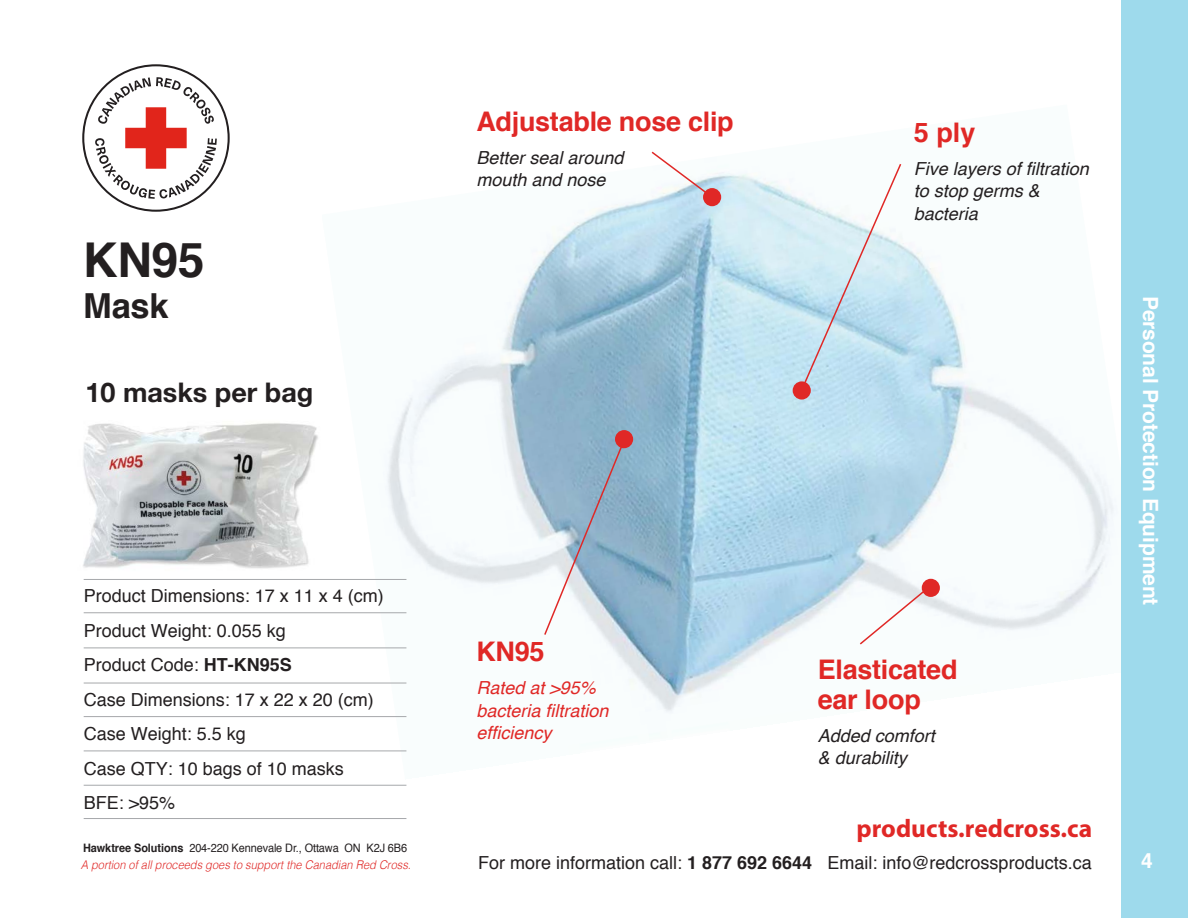
<style>
.page{position:relative;width:1188px;height:918px;background:#fff}
.page>*{position:absolute;margin:0;border:0;box-sizing:border-box;transform-origin:0 0}
.t1{font:700 48px "Helvetica";color:#231f20}
.t2{font:700 34.5px "Helvetica";color:#231f20}
.t3{font:700 27px/30px "Helvetica";letter-spacing:-.01em;color:#e02826}
.t4{font:700 27px "Helvetica Neue";color:#231f20}
.t5{font:700 25.5px "Myriad Pro";color:#e02826}
.t6{font:700 21px "Helvetica";letter-spacing:-.005em;color:#fff}
.t7{font:18px/34.5px "Helvetica";color:#231f20}
.t8{font:italic 18px/22.5px "Helvetica";color:#231f20}
.t9{font:italic 18px/22.5px "Helvetica";color:#e02826}
.t10{font:italic 300 12px "Helvetica";color:#e02826;scale:.92 1}
.t11{font:11.7px "Helvetica";letter-spacing:-.01em;color:#231f20;scale:.94 1}
.s1{font-weight:700}
</style>
<div class="page">
<img style="left:83px;top:423px;width:235px;height:146px">
<img style="left:322px;top:104px;width:800px;height:676px">
<svg style="left:82px;top:64px;width:148px;height:148px"></svg>
<div style="left:922px;top:579px;width:18px;height:18px;background:#e02826;border-radius:50%"></div>
<div style="left:703px;top:188px;width:18px;height:18px;background:#e02826;border-radius:50%"></div>
<svg style="left:793px;top:381px;width:18px;height:19px"></svg>
<svg style="left:650px;top:150px;width:64px;height:49px"></svg>
<svg style="left:798px;top:162px;width:105px;height:235px"></svg>
<svg style="left:858px;top:585px;width:74px;height:61px"></svg>
<svg style="left:543px;top:434px;width:85px;height:203px"></svg>
<hr style="left:84px;top:818px;width:322px;height:1px;background:#a6a8ab">
<hr style="left:84px;top:785px;width:322px;height:1px;background:#a6a8ab">
<hr style="left:84px;top:751px;width:322px;height:1px;background:#a6a8ab">
<hr style="left:84px;top:716px;width:322px;height:1px;background:#a6a8ab">
<hr style="left:84px;top:683px;width:322px;height:1px;background:#a6a8ab">
<hr style="left:84px;top:648px;width:322px;height:1px;background:#a6a8ab">
<hr style="left:84px;top:612px;width:322px;height:1px;background:#a6a8ab">
<hr style="left:84px;top:579px;width:322px;height:1px;background:#a6a8ab">
<div style="left:1122px;top:0;width:66px;height:918px;background:#9edaec"></div>
<div style="left:615px;top:430px;width:18px;height:18px;background:#e02826;border-radius:50%"></div>
<h1 class="t1" style="left:83px;top:222px;width:123px">KN95</h1>
<h2 class="t2" style="left:83px;top:278px;width:87px">Mask</h2>
<h3 class="t4" style="left:85px;top:371px;width:229px">10 masks per bag</h3>
<p class="t7" style="left:84px;top:579px;width:302px">Product Dimensions: 17 x 11 x 4 (cm)<br>Product Weight: 0.055 kg<br>Product Code: <span class="s1">HT-KN95S<br></span>Case Dimensions: 17 x 22 x 20 (cm)<br>Case Weight: 5.5 kg<br>Case QTY: 10 bags of 10 masks<br>BFE: &gt;95%</p>
<p class="t11" style="left:83px;top:839px;width:346px"><span class="s1">Hawktree Solutions</span> 204-220 Kennevale Dr., Ottawa ON K2J 6B6</p>
<p class="t10" style="left:81px;top:854px;width:360px">A portion of all proceeds goes to support the Canadian Red Cross.</p>
<h3 class="t3" style="left:476px;top:107px;width:259px">Adjustable nose clip</h3>
<p class="t8" style="left:476px;top:147px;width:149px">Better seal around mouth and nose</p>
<h3 class="t3" style="left:914px;top:118px;width:63px">5 ply</h3>
<p class="t8" style="left:914px;top:158px;width:177px">Five layers of filtration to stop germs &amp; bacteria</p>
<h3 class="t3" style="left:476px;top:637px;width:70px">KN95</h3>
<p class="t9" style="left:476px;top:677px;width:134px">Rated at &gt;95% bacteria filtration efficiency</p>
<h3 class="t3" style="left:818px;top:655px;width:141px">Elasticated ear loop</h3>
<p class="t8" style="left:818px;top:725px;width:119px">Added comfort &amp; durability</p>
<h3 class="t5" style="left:857px;top:812px;width:237px">products.redcross.ca</h3>
<p class="t7" style="left:478px;top:846px;width:615px">For more information call: <span class="s1">1 877 692 6644</span> Email: info@redcrossproducts.ca</p>
<p class="t6" style="left:1167px;top:296px;width:311px;rotate:90deg">Personal Protection Equipment</p>
<p class="t6" style="left:1141px;top:844px;width:13px">4</p>
</div>
